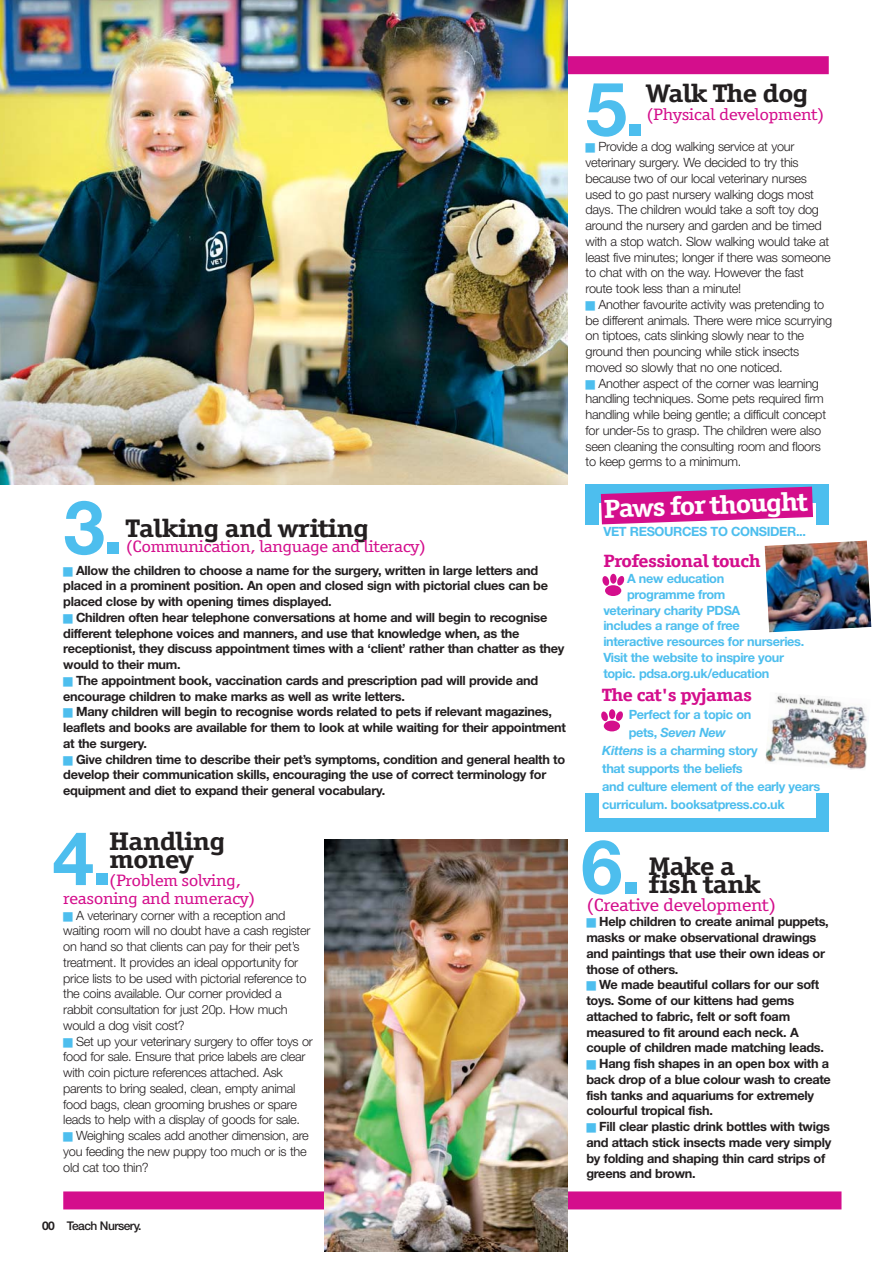
<style>
.page{position:relative;width:893px;height:1263px;background:#fff}
.page>*{position:absolute;margin:0;border:0;box-sizing:border-box;transform-origin:0 0}
.t1{font:700 74.55px "Helvetica Neue";color:#4dbeee}
.t2{font:700 26.1px "Officina Ser ITC";color:#fff;scale:1.18 1}
.t3{font:700 25.5px/18px "Officina Ser ITC";letter-spacing:-.02em;color:#231f20;scale:1.18 1}
.t4{font:700 17.85px "Officina Ser ITC";letter-spacing:-.025em;color:#d40e8c;scale:1.18 1}
.t5{font:17.85px "Officina Ser ITC";letter-spacing:-.02em;color:#d40e8c;scale:1.18 1}
.t6{font:16.65px/18px "Officina Ser ITC";letter-spacing:-.02em;color:#d40e8c;scale:1.18 1}
.t7{font:700 12.75px/15.8px "Helvetica Neue";letter-spacing:-.02em;color:#231f20}
.t8{font:300 12.75px/15.8px "Helvetica Neue";letter-spacing:-.02em;color:#231f20}
.t9{font:700 12.75px "Helvetica Neue";letter-spacing:-.03em;color:#4dbeee}
.t10{font:italic 700 12.75px "Helvetica Neue";letter-spacing:-.03em;color:#4dbeee}
.t11{font:500 12px "Helvetica Neue";letter-spacing:-.045em;color:#231f20}
.s1{color:#4dbeee}
.s2{font-weight:700}
.s3{font-style:normal}
.s4{font-style:italic}
</style>
<div class="page">
<div style="left:0;top:56px;width:829px;height:18px;background:#d40e8c"></div>
<div style="left:63px;top:1191px;width:778px;height:18px;background:#d40e8c"></div>
<img style="left:0;top:0;width:567px;height:484px">
<div style="left:585px;top:484px;width:244px;height:348px;background:#4dbeee"></div>
<div style="left:581px;top:525px;width:248px;height:268px;background:#fff"></div>
<div style="left:599px;top:503px;width:217px;height:315px;background:#fff"></div>
<img style="left:324px;top:840px;width:243px;height:411px">
<svg style="left:601px;top:487px;width:212px;height:37px"></svg>
<div style="left:605px;top:585px;width:16px;height:11px;background:#d40e8c;border-radius:50%"></div>
<svg style="left:602px;top:576px;width:8px;height:10px"></svg>
<svg style="left:617px;top:576px;width:8px;height:10px"></svg>
<div style="left:610px;top:574px;width:6px;height:10px;background:#d40e8c;border-radius:50%"></div>
<div style="left:604px;top:721px;width:16px;height:10px;background:#d40e8c;border-radius:50%"></div>
<svg style="left:601px;top:711px;width:7px;height:11px"></svg>
<svg style="left:615px;top:711px;width:8px;height:10px"></svg>
<div style="left:609px;top:709px;width:6px;height:10px;background:#d40e8c;border-radius:50%"></div>
<img style="left:765px;top:541px;width:106px;height:91px">
<img style="left:765px;top:695px;width:102px;height:75px">
<h1 class="t1" style="left:64px;top:501px;width:62px">3 .</h1>
<h3 class="t3" style="left:126px;top:521px;width:208px">Talking and writing</h3>
<h3 class="t6" style="left:126px;top:539px;width:256px">(Communication, language and literacy)</h3>
<p class="t7" style="left:63px;top:563px;width:486px"><span class="s1">■</span> Allow the children to choose a name for the surgery, written in large letters and placed in a prominent position. An open and closed sign with pictorial clues can be placed close by with opening times displayed.</p>
<p class="t7" style="left:63px;top:611px;width:503px"><span class="s1">■</span> Children often hear telephone conversations at home and will begin to recognise different telephone voices and manners, and use that knowledge when, as the receptionist, they discuss appointment times with a ‘client’ rather than chatter as they would to their mum.</p>
<p class="t7" style="left:63px;top:674px;width:476px"><span class="s1">■</span> The appointment book, vaccination cards and prescription pad will provide and encourage children to make marks as well as write letters.</p>
<p class="t7" style="left:63px;top:705px;width:504px"><span class="s1">■</span> Many children will begin to recognise words related to pets if relevant magazines, leaflets and books are available for them to look at while waiting for their appointment at the surgery.</p>
<p class="t7" style="left:63px;top:752px;width:503px"><span class="s1">■</span> Give children time to describe their pet’s symptoms, condition and general health to develop their communication skills, encouraging the use of correct terminology for equipment and diet to expand their general vocabulary.</p>
<h3 class="t3" style="left:109px;top:835px;width:100px">Handling money</h3>
<h3 class="t6" style="left:63px;top:872px;width:164px;text-indent:46px">(Problem solving, reasoning and numeracy)</h3>
<p class="t8" style="left:63px;top:909px;width:249px"><span class="s1">■</span> A veterinary corner with a reception and waiting room will no doubt have a cash register on hand so that clients can pay for their pet’s treatment. It provides an ideal opportunity for price lists to be used with pictorial reference to the coins available. Our corner provided a rabbit consultation for just 20p. How much would a dog visit cost?</p>
<p class="t8" style="left:63px;top:1035px;width:251px"><span class="s1">■</span> Set up your veterinary surgery to offer toys or food for sale. Ensure that price labels are clear with coin picture references attached. Ask parents to bring sealed, clean, empty animal food bags, clean grooming brushes or spare leads to help with a display of goods for sale.</p>
<p class="t8" style="left:63px;top:1129px;width:247px"><span class="s1">■</span> Weighing scales add another dimension, are you feeding the new puppy too much or is the old cat too thin?</p>
<h1 class="t1" style="left:53px;top:832px;width:62px">4 .</h1>
<p class="t11" style="left:42px;top:1222px;width:101px"><span class="s2">00</span> Teach Nursery.</p>
<h1 class="t1" style="left:585px;top:82px;width:62px">5 .</h1>
<h3 class="t3" style="left:646px;top:87px;width:139px">Walk The dog</h3>
<h3 class="t6" style="left:646px;top:106px;width:152px">(Physical development)</h3>
<p class="t8" style="left:585px;top:140px;width:247px"><span class="s1">■</span> Provide a dog walking service at your veterinary surgery. We decided to try this because two of our local veterinary nurses used to go past nursery walking dogs most days. The children would take a soft toy dog around the nursery and garden and be timed with a stop watch. Slow walking would take at least five minutes; longer if there was someone to chat with on the way. However the fast route took less than a minute!</p>
<p class="t8" style="left:585px;top:298px;width:248px"><span class="s1">■</span> Another favourite activity was pretending to be different animals. There were mice scurrying on tiptoes, cats slinking slowly near to the ground then pouncing while stick insects moved so slowly that no one noticed.</p>
<p class="t8" style="left:585px;top:376px;width:242px"><span class="s1">■</span> Another aspect of the corner was learning handling techniques. Some pets required firm handling while being gentle; a difficult concept for under-5s to grasp. The children were also seen cleaning the consulting room and floors to keep germs to a minimum.</p>
<h2 class="t2" style="left:603px;top:499px;width:174px;rotate:-2deg">Paws for thought</h2>
<p class="t9" style="left:603px;top:527px;width:204px">VET RESOURCES TO CONSIDER...</p>
<h3 class="t4" style="left:603px;top:555px;width:135px">Professional touch</h3>
<p class="t9" style="left:627px;top:574px;width:99px">A new education</p>
<p class="t9" style="left:627px;top:590px;width:100px">programme from</p>
<p class="t9" style="left:603px;top:606px;width:138px">veterinary charity PDSA</p>
<p class="t9" style="left:603px;top:621px;width:138px">includes a range of free</p>
<p class="t9" style="left:603px;top:637px;width:202px">interactive resources for nurseries.</p>
<p class="t9" style="left:603px;top:653px;width:182px">Visit the website to inspire your</p>
<p class="t9" style="left:603px;top:669px;width:167px">topic. pdsa.org.uk/education</p>
<h3 class="t4" style="left:602px;top:688px;width:128px">The cat's pyjamas</h3>
<p class="t9" style="left:629px;top:710px;width:124px">Perfect for a topic on</p>
<p class="t10" style="left:629px;top:728px;width:99px"><span class="s3">pets,</span> Seven New</p>
<p class="t9" style="left:602px;top:746px;width:157px"><span class="s4">Kittens</span> is a charming story</p>
<p class="t9" style="left:602px;top:764px;width:142px">that supports the beliefs</p>
<p class="t9" style="left:602px;top:782px;width:219px">and culture element of the early years</p>
<p class="t9" style="left:602px;top:800px;width:184px">curriculum. booksatpress.co.uk</p>
<h1 class="t1" style="left:581px;top:840px;width:62px">6 .</h1>
<h3 class="t3" style="left:648px;top:859px;width:97px">Make a fish tank</h3>
<h3 class="t5" style="left:586px;top:898px;width:162px">(Creative development)</h3>
<p class="t7" style="left:586px;top:915px;width:244px"><span class="s1">■</span> Help children to create animal puppets, masks or make observational drawings and paintings that use their own ideas or those of others.</p>
<p class="t7" style="left:586px;top:978px;width:239px"><span class="s1">■</span> We made beautiful collars for our soft toys. Some of our kittens had gems attached to fabric, felt or soft foam measured to fit around each neck. A couple of children made matching leads.</p>
<p class="t7" style="left:586px;top:1057px;width:246px"><span class="s1">■</span> Hang fish shapes in an open box with a back drop of a blue colour wash to create fish tanks and aquariums for extremely colourful tropical fish.</p>
<p class="t7" style="left:586px;top:1120px;width:246px"><span class="s1">■</span> Fill clear plastic drink bottles with twigs and attach stick insects made very simply by folding and shaping thin card strips of greens and brown.</p>
</div>
